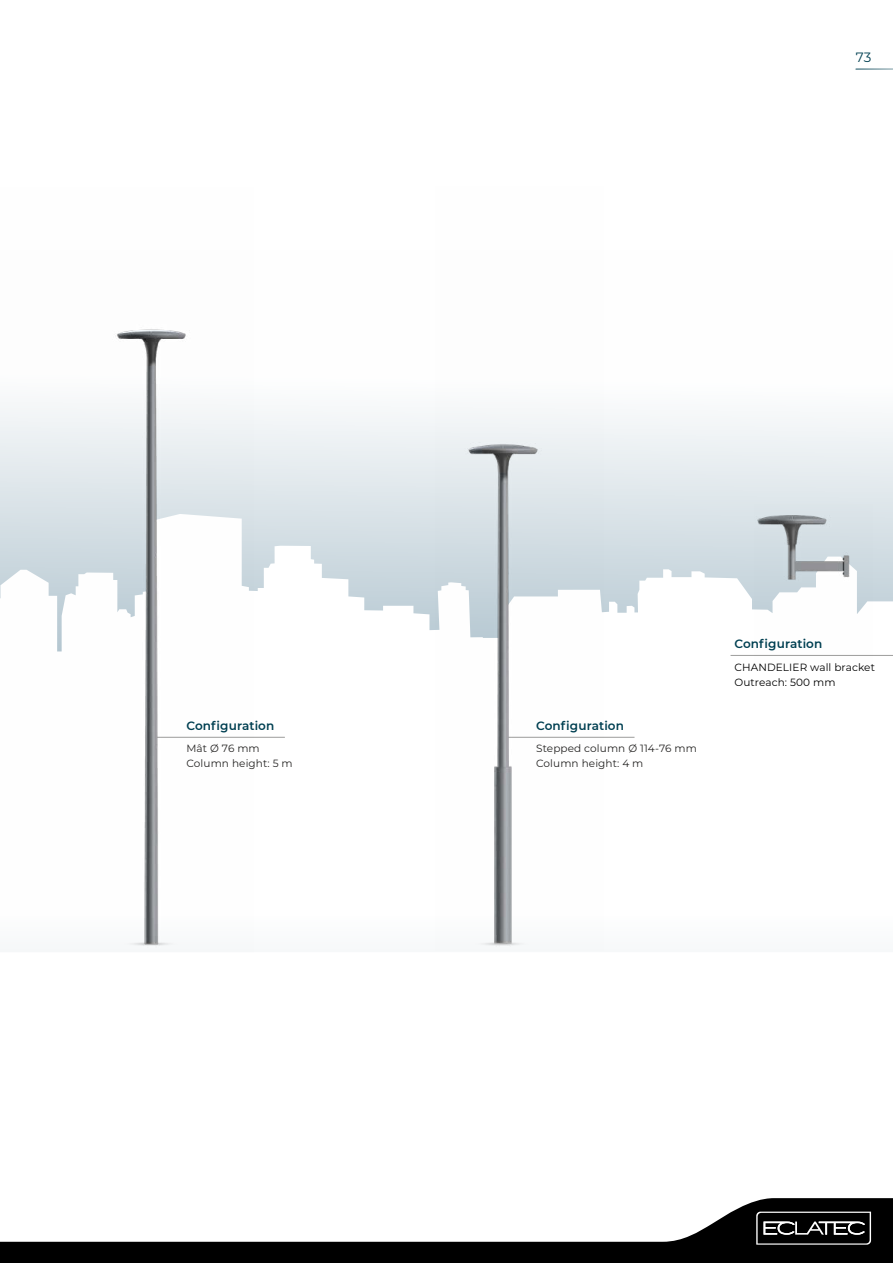
<style>
.page{position:relative;width:893px;height:1263px;background:#fff}
.page>*{position:absolute;margin:0;border:0;box-sizing:border-box;transform-origin:0 0}
.t1{font:13.5px "Montserrat";color:#004052}
.t2{font:600 12px "Montserrat";letter-spacing:.01em;color:#004052}
.t3{font:10.5px/15px "Montserrat";letter-spacing:.01em;color:#252423}
.t4{font:10.5px/15px "Montserrat";letter-spacing:.01em;color:#000}
</style>
<div class="page">
<svg style="left:253px;top:409px;width:640px;height:221px"></svg>
<hr style="left:507px;top:737px;width:127px;height:1px;background:#9d9d9c">
<hr style="left:157px;top:737px;width:128px;height:1px;background:#9d9d9c">
<hr style="left:730px;top:655px;width:163px;height:1px;background:#9d9d9c">
<img style="left:0;top:329px;width:253px;height:619px">
<img style="left:436px;top:409px;width:167px;height:538px">
<img style="left:755px;top:505px;width:118px;height:125px">
<hr style="left:856px;top:69px;width:37px;height:1px;background:#004052">
<svg style="left:0;top:1198px;width:893px;height:65px"></svg>
<svg style="left:756px;top:1211px;width:115px;height:33px;background:#353535"></svg>
<p class="t2" style="left:186px;top:717px;width:89px">Configuration</p>
<p class="t3" style="left:186px;top:741px;width:108px">Mât Ø 76 mm<br>Column height: 5 m</p>
<p class="t1" style="left:856px;top:48px;width:17px">73</p>
<p class="t2" style="left:536px;top:717px;width:89px">Configuration</p>
<p class="t3" style="left:536px;top:741px;width:162px">Stepped column Ø 114-76 mm<br>Column height: 4 m</p>
<p class="t2" style="left:734px;top:635px;width:89px">Configuration</p>
<p class="t4" style="left:734px;top:659px;width:142px">CHANDELIER wall bracket<br>Outreach: 500 mm</p>
</div>
